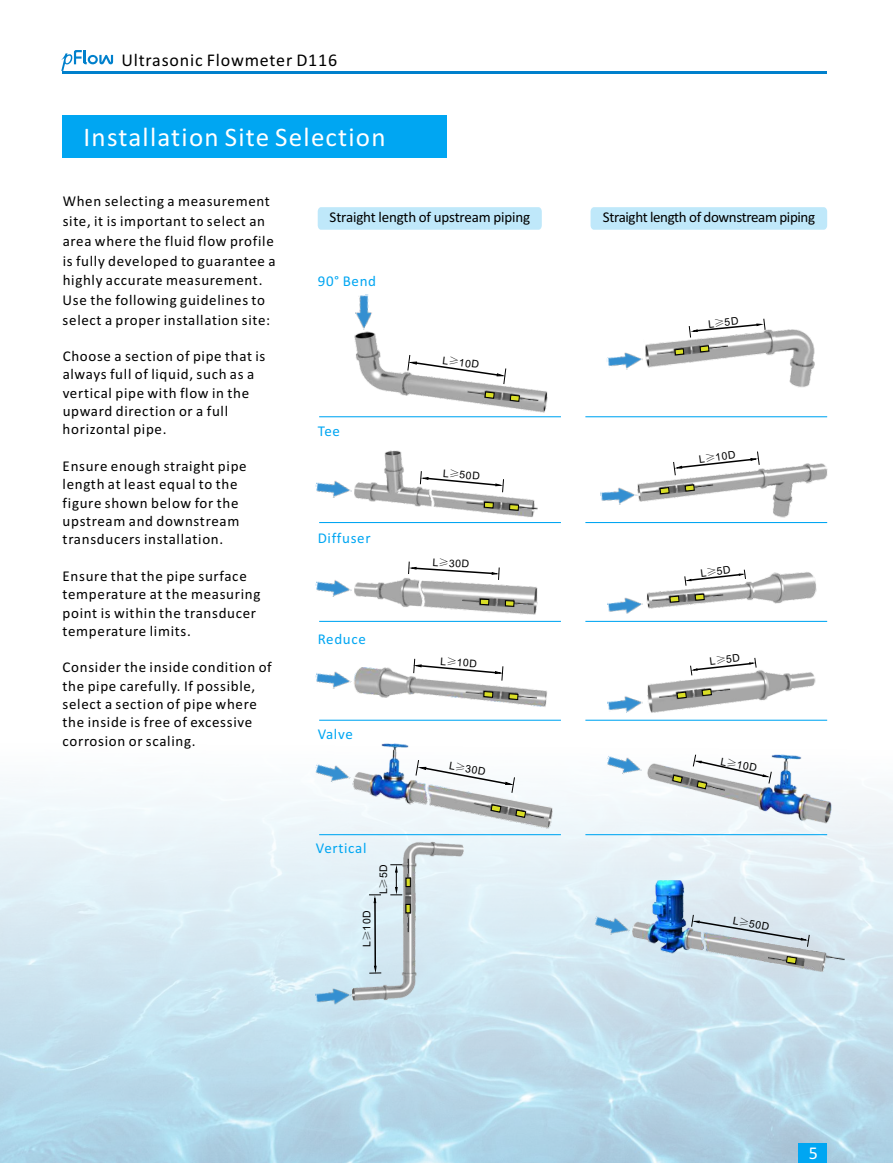
<style>
.page{position:relative;width:893px;height:1163px;background:#fff}
.page>*{position:absolute;margin:0;border:0;box-sizing:border-box;transform-origin:0 0}
.t1{font:27px "Calibri";letter-spacing:.045em;color:#fff}
.t2{font:18px "Calibri";letter-spacing:.045em;color:#000}
.t3{font:18px "Calibri";color:#fff}
.t4{font:15px/18.3px "Calibri";letter-spacing:.045em;color:#000}
.t5{font:15px "Calibri";letter-spacing:.045em;color:#00a6f2}
.t6{font:15px "Calibri";letter-spacing:-.025em;color:#000}
.t7{font:15px "Calibri";letter-spacing:-.01em;color:#000}
.t8{font:10.5px "Arial";color:#000}
.s1{font-family:"Sim Sun"}
</style>
<div class="page">
<img style="left:0;top:614px;width:893px;height:548px">
<svg style="left:318px;top:207px;width:224px;height:23px;background:#c0e8fa"></svg>
<svg style="left:591px;top:207px;width:236px;height:23px;background:#c0e8fa"></svg>
<img style="left:314px;top:755px;width:36px;height:32px">
<img style="left:350px;top:738px;width:204px;height:90px">
<img style="left:507px;top:806px;width:38px;height:15px">
<img style="left:473px;top:800px;width:38px;height:15px">
<img style="left:605px;top:747px;width:38px;height:32px">
<img style="left:643px;top:732px;width:190px;height:96px">
<img style="left:688px;top:786px;width:38px;height:8px">
<img style="left:654px;top:769px;width:38px;height:17px">
<img style="left:314px;top:664px;width:39px;height:27px">
<svg style="left:411px;top:658px;width:94px;height:8px"></svg>
<img style="left:352px;top:666px;width:196px;height:47px">
<img style="left:500px;top:691px;width:37px;height:10px">
<img style="left:465px;top:688px;width:39px;height:11px">
<img style="left:607px;top:692px;width:36px;height:20px">
<svg style="left:689px;top:657px;width:69px;height:9px"></svg>
<img style="left:643px;top:666px;width:172px;height:47px">
<img style="left:692px;top:685px;width:39px;height:12px">
<img style="left:659px;top:689px;width:39px;height:12px">
<img style="left:315px;top:580px;width:37px;height:17px">
<svg style="left:408px;top:561px;width:92px;height:9px"></svg>
<img style="left:354px;top:570px;width:184px;height:44px">
<img style="left:496px;top:598px;width:37px;height:10px">
<img style="left:462px;top:597px;width:38px;height:9px">
<img style="left:607px;top:597px;width:36px;height:17px">
<img style="left:646px;top:569px;width:171px;height:40px">
<img style="left:686px;top:591px;width:37px;height:10px">
<img style="left:652px;top:594px;width:38px;height:10px">
<img style="left:315px;top:481px;width:37px;height:17px">
<img style="left:354px;top:450px;width:181px;height:67px">
<img style="left:500px;top:502px;width:38px;height:10px">
<img style="left:600px;top:487px;width:36px;height:18px">
<img style="left:637px;top:451px;width:190px;height:66px">
<img style="left:675px;top:481px;width:38px;height:12px">
<img style="left:642px;top:485px;width:39px;height:11px">
<img style="left:355px;top:294px;width:17px;height:36px">
<img style="left:354px;top:331px;width:193px;height:82px">
<img style="left:502px;top:392px;width:37px;height:12px">
<img style="left:467px;top:388px;width:38px;height:12px">
<img style="left:607px;top:352px;width:36px;height:17px">
<svg style="left:688px;top:318px;width:78px;height:11px"></svg>
<img style="left:645px;top:329px;width:170px;height:59px">
<img style="left:690px;top:342px;width:38px;height:12px">
<img style="left:656px;top:346px;width:39px;height:12px">
<img style="left:593px;top:908px;width:39px;height:31px">
<img style="left:315px;top:984px;width:36px;height:20px">
<img style="left:352px;top:841px;width:111px;height:158px">
<img style="left:405px;top:896px;width:6px;height:36px">
<hr style="left:374px;top:902px;width:2px;height:64px;background:#000">
<svg style="left:369px;top:958px;width:12px;height:17px"></svg>
<svg style="left:369px;top:893px;width:12px;height:19px"></svg>
<img style="left:825px;top:950px;width:20px;height:13px">
<img style="left:632px;top:879px;width:193px;height:93px">
<img style="left:767px;top:963px;width:38px;height:3px">
<svg style="left:675px;top:349px;width:9px;height:6px"></svg>
<svg style="left:700px;top:346px;width:9px;height:6px"></svg>
<svg style="left:485px;top:392px;width:9px;height:6px"></svg>
<svg style="left:510px;top:395px;width:9px;height:6px"></svg>
<svg style="left:418px;top:470px;width:101px;height:40px"></svg>
<svg style="left:660px;top:487px;width:9px;height:7px"></svg>
<svg style="left:685px;top:484px;width:9px;height:7px"></svg>
<svg style="left:480px;top:591px;width:9px;height:14px"></svg>
<svg style="left:505px;top:592px;width:9px;height:14px"></svg>
<svg style="left:670px;top:596px;width:9px;height:6px"></svg>
<svg style="left:695px;top:593px;width:9px;height:7px"></svg>
<svg style="left:484px;top:691px;width:9px;height:6px"></svg>
<svg style="left:509px;top:693px;width:9px;height:6px"></svg>
<svg style="left:677px;top:692px;width:9px;height:6px"></svg>
<svg style="left:702px;top:689px;width:9px;height:6px"></svg>
<svg style="left:491px;top:804px;width:10px;height:8px"></svg>
<svg style="left:516px;top:810px;width:10px;height:7px"></svg>
<svg style="left:673px;top:775px;width:9px;height:7px"></svg>
<svg style="left:692px;top:753px;width:80px;height:35px"></svg>
<img style="left:405px;top:858px;width:7px;height:38px">
<svg style="left:390px;top:862px;width:20px;height:50px"></svg>
<svg style="left:690px;top:913px;width:127px;height:50px;background:#c3ccd0"></svg>
<div style="left:62px;top:115px;width:384px;height:43px;background:#00a6f2"></div>
<hr style="left:319px;top:416px;width:242px;height:1px;background:#00a6f2">
<hr style="left:585px;top:416px;width:242px;height:1px;background:#00a6f2">
<hr style="left:319px;top:522px;width:242px;height:1px;background:#00a6f2">
<hr style="left:585px;top:522px;width:242px;height:1px;background:#00a6f2">
<hr style="left:319px;top:621px;width:242px;height:1px;background:#00a6f2">
<hr style="left:585px;top:621px;width:242px;height:1px;background:#00a6f2">
<hr style="left:319px;top:719px;width:242px;height:1px;background:#00a6f2">
<hr style="left:585px;top:719px;width:242px;height:1px;background:#00a6f2">
<hr style="left:319px;top:834px;width:242px;height:1px;background:#00a6f2">
<hr style="left:585px;top:834px;width:242px;height:1px;background:#00a6f2">
<div style="left:799px;top:1143px;width:28px;height:19px;background:#00a6f2"></div>
<hr style="left:62px;top:72px;width:765px;height:2px;background:#0080cc">
<svg style="left:61px;top:50px;width:52px;height:21px"></svg>
<p class="t2" style="left:121px;top:53px;width:217px">Ultrasonic Flowmeter D116</p>
<h1 class="t1" style="left:84px;top:125px;width:304px">Installation Site Selection</h1>
<p class="t4" style="left:63px;top:193px;width:214px;line-height:19.8px">When selecting a measurement site, it is important to select an area where the fluid flow profile is fully developed to guarantee a highly accurate measurement.<br>Use the following guidelines to select a proper installation site:</p>
<p class="t4" style="left:63px;top:348px;width:204px">Choose a section of pipe that is always full of liquid, such as a vertical pipe with flow in the upward direction or a full horizontal pipe.</p>
<p class="t4" style="left:63px;top:458px;width:186px">Ensure enough straight pipe length at least equal to the figure shown below for the upstream and downstream transducers installation.</p>
<p class="t4" style="left:63px;top:568px;width:199px">Ensure that the pipe surface temperature at the measuring point is within the transducer temperature limits.</p>
<p class="t4" style="left:63px;top:659px;width:211px">Consider the inside condition of the pipe carefully. If possible, select a section of pipe where the inside is free of excessive corrosion or scaling.</p>
<p class="t7" style="left:330px;top:211px;width:202px">Straight length of upstream piping</p>
<p class="t6" style="left:603px;top:211px;width:214px">Straight length of downstream piping</p>
<p class="t5" style="left:318px;top:275px;width:60px">90° Bend</p>
<p class="t5" style="left:318px;top:424px;width:24px">Tee</p>
<p class="t5" style="left:318px;top:532px;width:54px">Diffuser</p>
<p class="t5" style="left:318px;top:632px;width:50px">Reduce</p>
<p class="t5" style="left:318px;top:727px;width:37px">Valve</p>
<p class="t5" style="left:316px;top:842px;width:52px">Vertical</p>
<p class="t8" style="left:363px;top:947px;width:38px;rotate:-90deg">L<span class="s1">≥</span>10D</p>
<p class="t8" style="left:379px;top:894px;width:32px;rotate:-90deg">L<span class="s1">≥</span>5D</p>
<p class="t8" style="left:443px;top:356px;width:38px;rotate:7deg">L<span class="s1">≥</span>10D</p>
<p class="t8" style="left:443px;top:469px;width:38px;rotate:4deg">L<span class="s1">≥</span>50D</p>
<p class="t8" style="left:433px;top:558px;width:38px;rotate:3deg">L<span class="s1">≥</span>30D</p>
<p class="t8" style="left:708px;top:320px;width:32px;rotate:-7deg">L<span class="s1">≥</span>5D</p>
<p class="t8" style="left:699px;top:455px;width:38px;rotate:-7deg">L<span class="s1">≥</span>10D</p>
<p class="t8" style="left:700px;top:569px;width:32px;rotate:-7deg">L<span class="s1">≥</span>5D</p>
<p class="t8" style="left:441px;top:657px;width:38px;rotate:4deg">L<span class="s1">≥</span>10D</p>
<p class="t8" style="left:709px;top:657px;width:32px;rotate:-7deg">L<span class="s1">≥</span>5D</p>
<p class="t8" style="left:450px;top:761px;width:38px;rotate:10deg">L<span class="s1">≥</span>30D</p>
<p class="t8" style="left:721px;top:757px;width:38px;rotate:10deg">L<span class="s1">≥</span>10D</p>
<p class="t8" style="left:734px;top:916px;width:38px;rotate:10deg">L<span class="s1">≥</span>50D</p>
<p class="t3" style="left:809px;top:1145px;width:11px">5</p>
</div>
